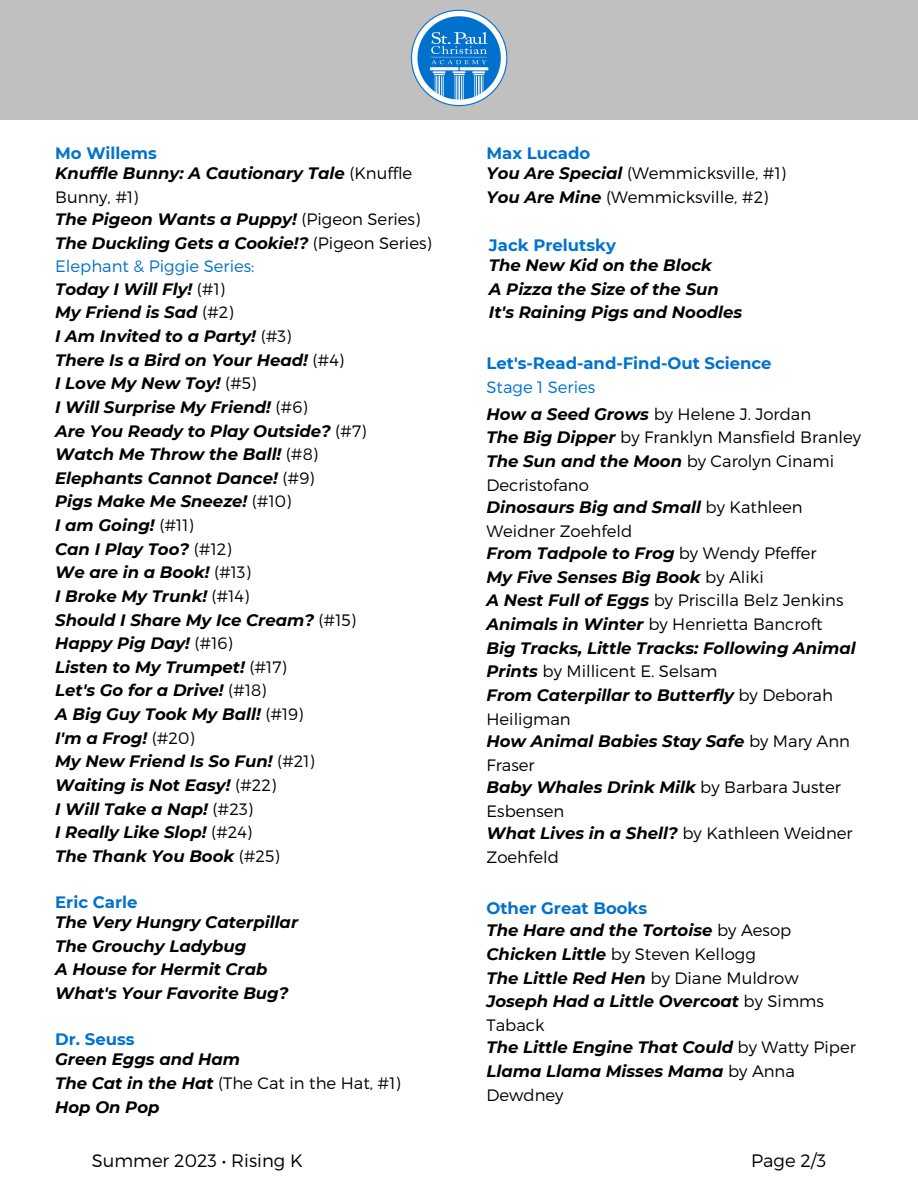
<style>
.page{position:relative;width:918px;height:1188px;background:#fff}
.page>*{position:absolute;margin:0;border:0;box-sizing:border-box;transform-origin:0 0}
.t1{font:300 18px "Montserrat";color:#000}
.t2{font:italic 700 16.5px/23.5px "Montserrat";color:#000}
.t3{font:300 16.5px/27px "Montserrat";color:#000}
.t4{font:700 16.5px "Montserrat";color:#0072ce}
.s1{font-style:normal;color:#0072ce}
.s2{font-weight:300;font-style:normal}
.s3{font-weight:300;font-style:normal;color:#0072ce}
.s4{font-weight:700;color:#0072ce}
.s5{font-weight:700;font-style:italic}
.s6{color:#0072ce}
</style>
<div class="page">
<div style="left:0;top:0;width:918px;height:119px;background:#c0c0c0"></div>
<img style="left:410px;top:9px;width:98px;height:98px">
<p class="t2" style="left:55px;top:142px;width:359px;line-height:20.4px"><span class="s1">Mo Willems<br></span>Knuffle Bunny: A Cautionary Tale <span class="s2">(Knuffle</span></p>
<p class="t2" style="left:55px;top:185px;width:378px"><span class="s2">Bunny, #1)<br></span>The Pigeon Wants a Puppy! <span class="s2">(Pigeon Series)<br></span>The Duckling Gets a Cookie!? <span class="s2">(Pigeon Series)<br></span><span class="s3">Elephant &amp; Piggie Series:<br></span>Today I Will Fly! <span class="s2">(#1)<br></span>My Friend is Sad <span class="s2">(#2)<br></span>I Am Invited to a Party! <span class="s2">(#3)<br></span>There Is a Bird on Your Head! <span class="s2">(#4)<br></span>I Love My New Toy! <span class="s2">(#5)<br></span>I Will Surprise My Friend! <span class="s2">(#6)<br></span>Are You Ready to Play Outside? <span class="s2">(#7)<br></span>Watch Me Throw the Ball! <span class="s2">(#8)<br></span>Elephants Cannot Dance! <span class="s2">(#9)<br></span>Pigs Make Me Sneeze! <span class="s2">(#10)<br></span>I am Going! <span class="s2">(#11)<br></span>Can I Play Too? <span class="s2">(#12)<br></span>We are in a Book! <span class="s2">(#13)<br></span>I Broke My Trunk! <span class="s2">(#14)<br></span>Should I Share My Ice Cream? <span class="s2">(#15)<br></span>Happy Pig Day! <span class="s2">(#16)<br></span>Listen to My Trumpet! <span class="s2">(#17)<br></span>Let's Go for a Drive! <span class="s2">(#18)<br></span>A Big Guy Took My Ball! <span class="s2">(#19)<br></span>I'm a Frog! <span class="s2">(#20)<br></span>My New Friend Is So Fun! <span class="s2">(#21)<br></span>Waiting is Not Easy! <span class="s2">(#22)<br></span>I Will Take a Nap! <span class="s2">(#23)<br></span>I Really Like Slop! <span class="s2">(#24)<br></span>The Thank You Book <span class="s2">(#25)</span></p>
<p class="t4" style="left:55px;top:892px;width:84px">Eric Carle</p>
<p class="t2" style="left:55px;top:910px;width:244px">The Very Hungry Caterpillar<br>The Grouchy Ladybug<br>A House for Hermit Crab<br>What's Your Favorite Bug?</p>
<p class="t4" style="left:55px;top:1029px;width:81px">Dr. Seuss</p>
<p class="t2" style="left:55px;top:1048px;width:347px">Green Eggs and Ham<br>The Cat in the Hat <span class="s2">(The Cat in the Hat, #1)<br></span>Hop On Pop</p>
<p class="t3" style="left:487px;top:142px;width:301px;line-height:20.4px"><span class="s4">Max Lucado<br></span><span class="s5">You Are Special</span> (Wemmicksville, #1)</p>
<p class="t3" style="left:487px;top:182px;width:283px"><span class="s5">You Are Mine</span> (Wemmicksville, #2)</p>
<p class="t4" style="left:489px;top:235px;width:128px">Jack Prelutsky</p>
<p class="t2" style="left:489px;top:253px;width:255px">The New Kid on the Block<br>A Pizza the Size of the Sun<br>It's Raining Pigs and Noodles</p>
<p class="t4" style="left:487px;top:353px;width:287px">Let's-Read-and-Find-Out Science</p>
<p class="t3" style="left:487px;top:372px;width:326px"><span class="s6">Stage 1 Series<br></span><span class="s5">How a Seed Grows</span> by Helene J. Jordan</p>
<p class="t2" style="left:487px;top:426px;width:376px">The Big Dipper <span class="s2">by Franklyn Mansfield Branley<br></span>The Sun and the Moon <span class="s2">by Carolyn Cinami<br>Decristofano<br></span>Dinosaurs Big and Small <span class="s2">by Kathleen<br>Weidner Zoehfeld<br></span>From Tadpole to Frog <span class="s2">by Wendy Pfeffer<br></span>My Five Senses Big Book <span class="s2">by Aliki<br></span>A Nest Full of Eggs <span class="s2">by Priscilla Belz Jenkins<br></span>Animals in Winter <span class="s2">by Henrietta Bancroft<br></span>Big Tracks, Little Tracks: Following Animal<br>Prints <span class="s2">by Millicent E. Selsam<br></span>From Caterpillar to Butterfly <span class="s2">by Deborah<br>Heiligman<br></span>How Animal Babies Stay Safe <span class="s2">by Mary Ann<br>Fraser<br></span>Baby Whales Drink Milk <span class="s2">by Barbara Juster<br>Esbensen<br></span>What Lives in a Shell? <span class="s2">by Kathleen Weidner<br>Zoehfeld</span></p>
<p class="t2" style="left:487px;top:897px;width:306px;line-height:22px"><span class="s1">Other Great Books<br></span>The Hare and the Tortoise <span class="s2">by Aesop</span></p>
<p class="t2" style="left:487px;top:942px;width:371px">Chicken Little <span class="s2">by Steven Kellogg<br></span>The Little Red Hen <span class="s2">by Diane Muldrow<br></span>Joseph Had a Little Overcoat <span class="s2">by Simms<br>Taback<br></span>The Little Engine That Could <span class="s2">by Watty Piper<br></span>Llama Llama Misses Mama <span class="s2">by Anna<br>Dewdney</span></p>
<p class="t1" style="left:92px;top:1149px;width:213px">Summer 2023 • Rising K</p>
<p class="t1" style="left:751px;top:1149px;width:77px">Page 2/3</p>
</div>
